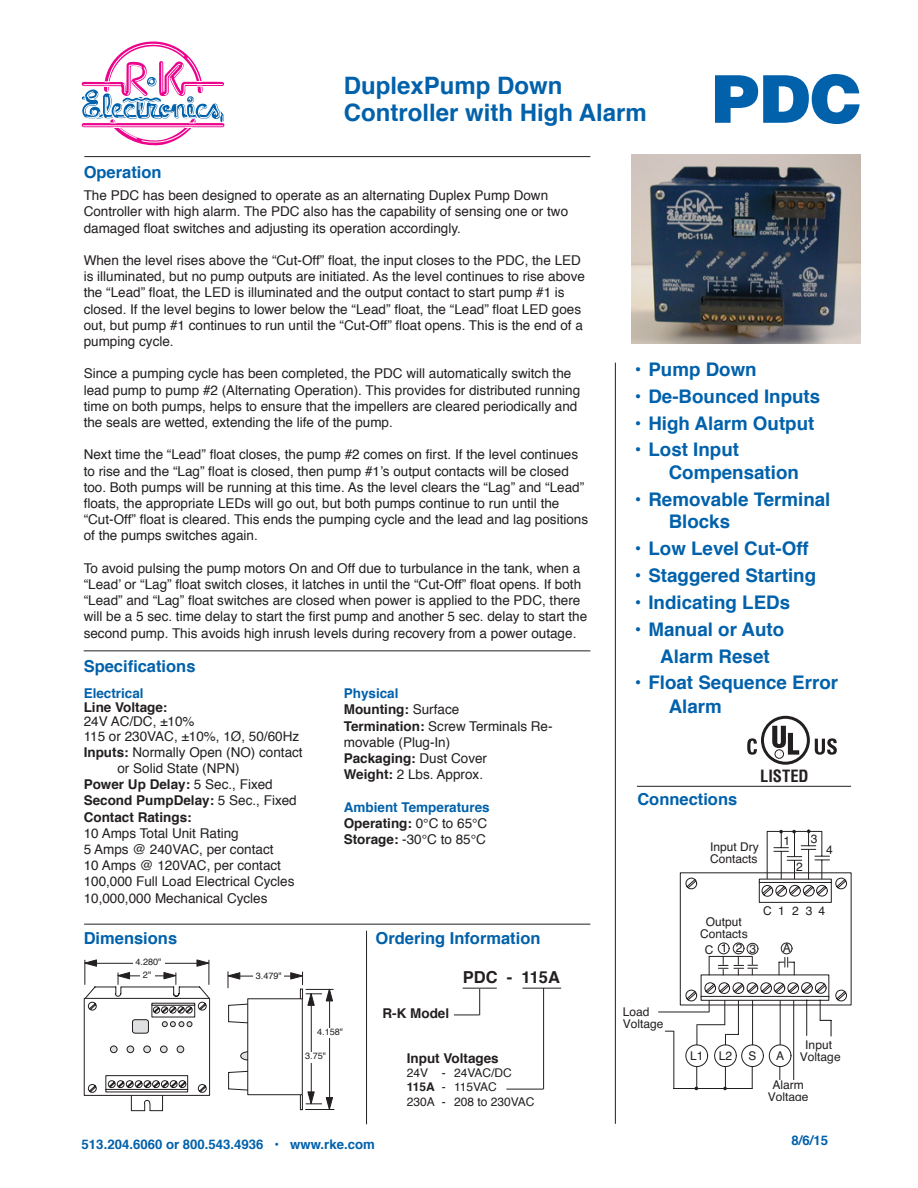
<style>
.page{position:relative;width:918px;height:1188px;background:#fff}
.page>*{position:absolute;margin:0;border:0;box-sizing:border-box;transform-origin:0 0}
.t1{font:900 66px "Helvetica";color:#0161ab}
.t2{font:700 24px/27px "Helvetica";color:#0161ab}
.t3{font:700 18.75px/22.5px "Helvetica";color:#0161ab}
.t4{font:700 16.5px "Helvetica";color:#0161ab}
.t5{font:700 16.5px "Helvetica";color:#231f20}
.t6{font:700 condensed 16.5px "Helvetica";color:#231f20}
.t7{font:13.5px/16.2px "Helvetica";color:#231f20}
.t8{font:700 13.5px "Helvetica";color:#231f20}
.t9{font:700 13.5px "Helvetica";color:#0161ab}
.t10{font:700 13.2px "Helvetica";color:#0161ab}
.t11{font:12px/12px "Helvetica";color:#231f20;text-align:center}
.t12{font:9.15px/12.6px "Helvetica";color:#231f20;text-align:center}
.s1{font-weight:700}
.s2{font-weight:400}
.s3{font-weight:700;color:#0161ab}
</style>
<div class="page">
<svg style="left:82px;top:42px;width:143px;height:102px"></svg>
<hr style="left:84px;top:650px;width:506px;height:1px;background:#231f20">
<hr style="left:84px;top:156px;width:506px;height:1px;background:#231f20">
<hr style="left:366px;top:931px;width:1px;height:193px;background:#231f20">
<hr style="left:615px;top:363px;width:1px;height:761px;background:#231f20">
<hr style="left:463px;top:988px;width:34px;height:1px;background:#231f20">
<svg style="left:454px;top:989px;width:26px;height:27px"></svg>
<hr style="left:523px;top:988px;width:38px;height:1px;background:#231f20">
<hr style="left:543px;top:988px;width:1px;height:101px;background:#231f20">
<hr style="left:506px;top:1089px;width:37px;height:1px;background:#231f20">
<hr style="left:84px;top:924px;width:506px;height:1px;background:#231f20">
<svg style="left:228px;top:972px;width:106px;height:138px"></svg>
<hr style="left:329px;top:1001px;width:1px;height:97px;background:#231f20">
<div style="left:317px;top:1029px;width:27px;height:9px;background:#fff"></div>
<div style="left:305px;top:1052px;width:21px;height:11px;background:#fff"></div>
<svg style="left:84px;top:960px;width:126px;height:151px"></svg>
<hr style="left:637px;top:786px;width:214px;height:1px;background:#231f20">
<svg style="left:658px;top:830px;width:193px;height:260px"></svg>
<hr style="left:752px;top:1000px;width:1px;height:45px;background:#231f20">
<img style="left:632px;top:155px;width:228px;height:188px">
<svg style="left:747px;top:716px;width:90px;height:49px"></svg>
<h2 class="t2" style="left:344px;top:72px;width:305px">DuplexPump Down<br>Controller with High Alarm</h2>
<h1 class="t1" style="left:711px;top:56px;width:152px">PDC</h1>
<p class="t4" style="left:84px;top:158px;width:79px">Operation</p>
<p class="t7" style="left:84px;top:188px;width:486px">The PDC has been designed to operate as an alternating Duplex Pump Down<br>Controller with high alarm. The PDC also has the capability of sensing one or two damaged float switches and adjusting its operation accordingly.</p>
<p class="t7" style="left:84px;top:253px;width:503px">When the level rises above the “Cut-Off” float, the input closes to the PDC, the LED is illuminated, but no pump outputs are initiated. As the level continues to rise above the “Lead” float, the LED is illuminated and the output contact to start pump #1 is closed. If the level begins to lower below the “Lead” float, the “Lead” float LED goes out, but pump #1 continues to run until the “Cut-Off” float opens. This is the end of a pumping cycle.</p>
<p class="t7" style="left:84px;top:366px;width:498px">Since a pumping cycle has been completed, the PDC will automatically switch the lead pump to pump #2 (Alternating Operation). This provides for distributed running time on both pumps, helps to ensure that the impellers are cleared periodically and the seals are wetted, extending the life of the pump.</p>
<p class="t7" style="left:84px;top:447px;width:506px">Next time the “Lead” float closes, the pump #2 comes on first. If the level continues to rise and the “Lag” float is closed, then pump #1’s output contacts will be closed too. Both pumps will be running at this time. As the level clears the “Lag” and “Lead” floats, the appropriate LEDs will go out, but both pumps continue to run until the “Cut-Off” float is cleared. This ends the pumping cycle and the lead and lag positions of the pumps switches again.</p>
<p class="t7" style="left:84px;top:560px;width:505px">To avoid pulsing the pump motors On and Off due to turbulance in the tank, when a “Lead’ or “Lag” float switch closes, it latches in until the “Cut-Off” float opens. If both “Lead” and “Lag” float switches are closed when power is applied to the PDC, there will be a 5 sec. time delay to start the first pump and another 5 sec. delay to start the second pump. This avoids high inrush levels during recovery from a power outage.</p>
<p class="t4" style="left:84px;top:653px;width:113px">Specifications</p>
<p class="t9" style="left:84px;top:682px;width:62px">Electrical</p>
<p class="t8" style="left:84px;top:696px;width:85px">Line Voltage:</p>
<p class="t7" style="left:84px;top:715px;width:217px;line-height:14.2px">24V AC/DC, ±10%<br>115 or 230VAC, ±10%, 1Ø, 50/60Hz</p>
<p class="t7" style="left:84px;top:744px;width:221px"><span class="s1">Inputs:</span> Normally Open (NO) contact</p>
<p class="t7" style="left:117px;top:761px;width:124px">or Solid State (NPN)</p>
<p class="t8" style="left:84px;top:773px;width:191px">Power Up Delay: <span class="s2">5 Sec., Fixed</span></p>
<p class="t8" style="left:84px;top:790px;width:215px">Second PumpDelay: <span class="s2">5 Sec., Fixed</span></p>
<p class="t8" style="left:84px;top:806px;width:110px">Contact Ratings:</p>
<p class="t7" style="left:84px;top:825px;width:212px">10 Amps Total Unit Rating<br>5 Amps @ 240VAC, per contact<br>10 Amps @ 120VAC, per contact<br>100,000 Full Load Electrical Cycles<br>10,000,000 Mechanical Cycles</p>
<p class="t7" style="left:344px;top:686px;width:210px"><span class="s3">Physical<br></span><span class="s1">Mounting:</span> Surface<br><span class="s1">Termination:</span> Screw Terminals Re&shy;movable (Plug-In)<br><span class="s1">Packaging:</span> Dust Cover<br><span class="s1">Weight:</span> 2 Lbs. Approx.</p>
<p class="t7" style="left:344px;top:799px;width:148px"><span class="s3">Ambient Temperatures<br></span><span class="s1">Operating:</span> 0°C to 65°C<br><span class="s1">Storage:</span> -30°C to 85°C</p>
<p class="t4" style="left:84px;top:925px;width:95px">Dimensions</p>
<p class="t4" style="left:376px;top:925px;width:167px">Ordering Information</p>
<p class="t5" style="left:463px;top:964px;width:99px">PDC - 115A</p>
<p class="t12" style="left:136px;top:956px;width:28px">4.280"<br>2"</p>
<p class="t12" style="left:256px;top:970px;width:28px">3.479"</p>
<p class="t12" style="left:317px;top:1026px;width:28px">4.158"</p>
<p class="t12" style="left:305px;top:1049px;width:22px">3.75"</p>
<p class="t8" style="left:382px;top:1003px;width:68px">R-K Model</p>
<p class="t8" style="left:407px;top:1047px;width:94px">Input Voltages</p>
<p class="t11" style="left:407px;top:1066px;width:129px;line-height:14.4px;text-align:left">24V - 24VAC/DC<br><span class="s1">115A</span> - 115VAC<br>230A - 208 to 230VAC</p>
<p class="t10" style="left:82px;top:1134px;width:295px">513.204.6060 or 800.543.4936 • www.rke.com</p>
<h3 class="t3" style="left:635px;top:358px;width:123px">• Pump Down</h3>
<h3 class="t3" style="left:635px;top:385px;width:187px">• De-Bounced Inputs</h3>
<h3 class="t3" style="left:635px;top:412px;width:181px">• High Alarm Output</h3>
<h3 class="t3" style="left:669px;top:439px;width:132px;text-indent:-34px">• Lost Input<br>Compensation</h3>
<h3 class="t3" style="left:669px;top:488px;width:163px;text-indent:-34px">• Removable Terminal<br>Blocks</h3>
<h3 class="t3" style="left:635px;top:538px;width:175px">• Low Level Cut-Off</h3>
<h3 class="t3" style="left:635px;top:564px;width:183px">• Staggered Starting</h3>
<h3 class="t3" style="left:635px;top:591px;width:157px">• Indicating LEDs</h3>
<h3 class="t3" style="left:635px;top:616px;width:151px;line-height:26.8px;text-align:center">• Manual or Auto<br>Alarm Reset</h3>
<h3 class="t3" style="left:669px;top:671px;width:171px;line-height:23.4px;text-indent:-34px">• Float Sequence Error<br>Alarm</h3>
<p class="t4" style="left:637px;top:786px;width:101px">Connections</p>
<p class="t6" style="left:760px;top:766px;width:50px">LISTED</p>
<p class="t11" style="left:811px;top:833px;width:8px">3</p>
<p class="t11" style="left:783px;top:835px;width:8px">1</p>
<p class="t11" style="left:710px;top:841px;width:50px">Input Dry</p>
<p class="t11" style="left:826px;top:844px;width:8px">4</p>
<p class="t11" style="left:710px;top:853px;width:49px">Contacts</p>
<p class="t11" style="left:796px;top:861px;width:8px">2</p>
<p class="t11" style="left:700px;top:916px;width:49px">Output<br>Contacts</p>
<p class="t11" style="left:763px;top:905px;width:64px">C1234</p>
<p class="t11" style="left:623px;top:1006px;width:42px;text-align:left">Load<br>Voltage</p>
<p class="t11" style="left:705px;top:944px;width:10px">C</p>
<p class="t11" style="left:721px;top:943px;width:23px">1 2</p>
<p class="t11" style="left:783px;top:943px;width:10px">A</p>
<p class="t11" style="left:750px;top:943px;width:8px">3</p>
<p class="t11" style="left:749px;top:1050px;width:10px">S</p>
<p class="t11" style="left:690px;top:1050px;width:15px">L1</p>
<p class="t11" style="left:719px;top:1050px;width:15px">L2</p>
<p class="t11" style="left:776px;top:1050px;width:10px">A</p>
<p class="t11" style="left:800px;top:1039px;width:42px">Input<br>Voltage</p>
<p class="t11" style="left:768px;top:1079px;width:42px">Alarm<br>Voltage</p>
<p class="t10" style="left:791px;top:1130px;width:38px">8/6/15</p>
</div>
